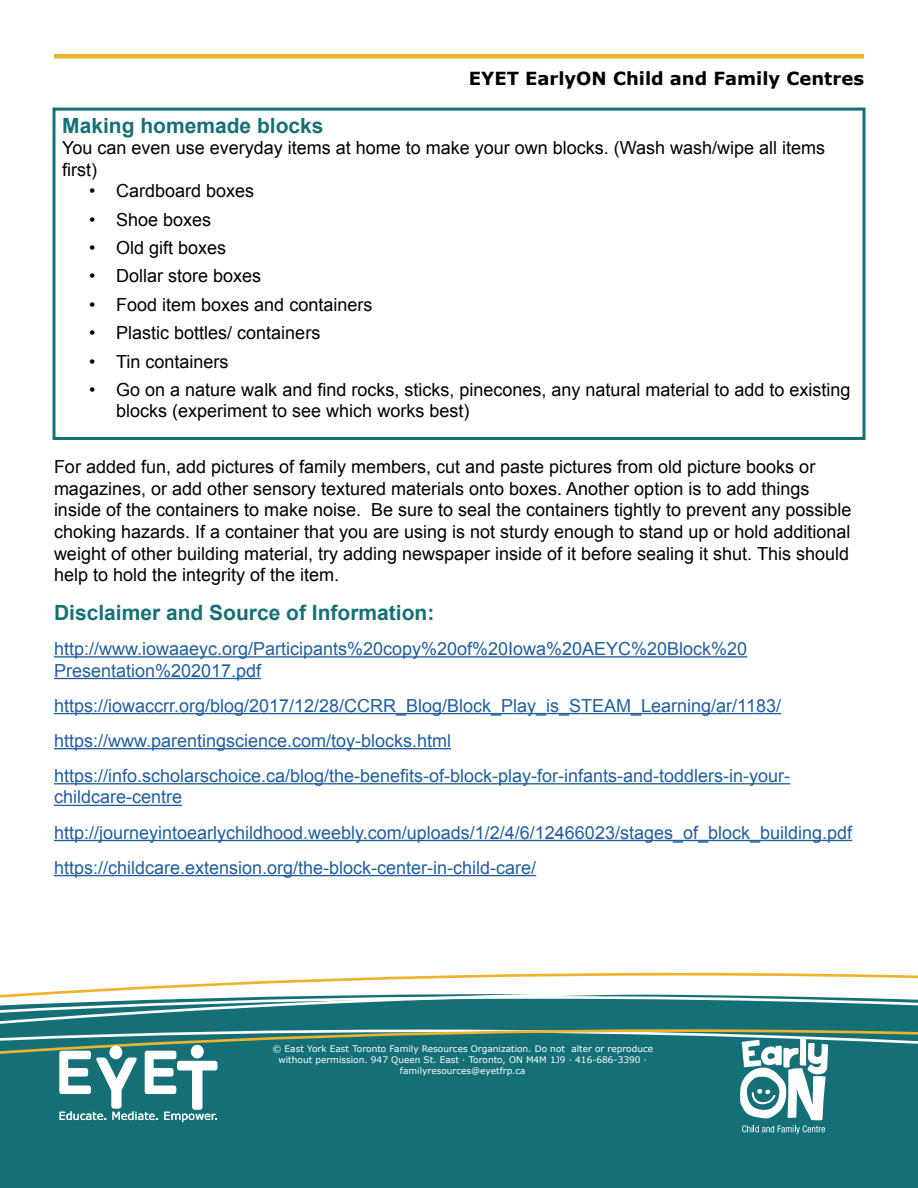
<style>
.page{position:relative;width:918px;height:1188px;background:#fff}
.page>*{position:absolute;margin:0;border:0;box-sizing:border-box;transform-origin:0 0}
.t1{font:700 21px "Arial";color:#167076}
.t2{font:18px/21.6px "Arial";color:#000}
.t3{font:18px/21.6px "Arial";color:#215e9e}
.t4{font:700 18px "Verdana";color:#000}
.t5{font:11.1px "Verdana";color:#fff}
.t6{font:9px/10.8px "Verdana";color:#fff;text-align:center}
</style>
<div class="page">
<svg style="left:81px;top:973px;width:837px;height:17px"></svg>
<svg style="left:0;top:990px;width:757px;height:6px"></svg>
<svg style="left:0;top:996px;width:918px;height:33px;background:#3b868c"></svg>
<div style="left:0;top:1029px;width:918px;height:159px;background:#156f76"></div>
<hr style="left:54px;top:54px;width:810px;height:4px;background:#eeb32b">
<div style="left:109px;top:1046px;width:13px;height:13px;background:#fff;border-radius:50%"></div>
<div style="left:191px;top:1045px;width:13px;height:13px;background:#fff;border-radius:50%"></div>
<svg style="left:59px;top:1051px;width:159px;height:71px"></svg>
<svg style="left:740px;top:1037px;width:88px;height:97px"></svg>
<hr style="left:54px;top:656px;width:693px;height:2px;background:#215e9e">
<hr style="left:54px;top:678px;width:207px;height:1px;background:#215e9e">
<hr style="left:54px;top:713px;width:727px;height:1px;background:#215e9e">
<hr style="left:54px;top:748px;width:397px;height:1px;background:#215e9e">
<hr style="left:54px;top:783px;width:736px;height:1px;background:#215e9e">
<hr style="left:54px;top:805px;width:128px;height:1px;background:#215e9e">
<hr style="left:54px;top:840px;width:798px;height:1px;background:#215e9e">
<hr style="left:54px;top:875px;width:482px;height:1px;background:#215e9e">
<div style="left:52px;top:108px;width:814px;height:332px;border:3px solid #167076"></div>
<p class="t4" style="left:469px;top:67px;width:397px">EYET EarlyON Child and Family Centres</p>
<p class="t1" style="left:62px;top:111px;width:263px">Making homemade blocks</p>
<p class="t2" style="left:62px;top:137px;width:764px">You can even use everyday items at home to make your own blocks. (Wash wash/wipe all items first)</p>
<p class="t2" style="left:89px;top:180px;width:167px">• Cardboard boxes</p>
<p class="t2" style="left:89px;top:209px;width:124px">• Shoe boxes</p>
<p class="t2" style="left:89px;top:237px;width:139px">• Old gift boxes</p>
<p class="t2" style="left:89px;top:266px;width:174px">• Dollar store boxes</p>
<p class="t2" style="left:89px;top:294px;width:285px">• Food item boxes and containers</p>
<p class="t2" style="left:89px;top:322px;width:233px">• Plastic bottles/ containers</p>
<p class="t2" style="left:89px;top:351px;width:141px">• Tin containers</p>
<p class="t2" style="left:116px;top:379px;width:736px;text-indent:-27px">• Go on a nature walk and find rocks, sticks, pinecones, any natural material to add to existing blocks (experiment to see which works best)</p>
<p class="t2" style="left:54px;top:456px;width:799px">For added fun, add pictures of family members, cut and paste pictures from old picture books or magazines, or add other sensory textured materials onto boxes. Another option is to add things inside of the containers to make noise. Be sure to seal the containers tightly to prevent any possible choking hazards. If a container that you are using is not sturdy enough to stand up or hold additional weight of other building material, try adding newspaper inside of it before sealing it shut. This should help to hold the integrity of the item.</p>
<p class="t1" style="left:54px;top:599px;width:382px">Disclaimer and Source of Information:</p>
<p class="t3" style="left:54px;top:638px;width:695px">http://www.iowaaeyc.org/Participants%20copy%20of%20Iowa%20AEYC%20Block%20<br>Presentation%202017.pdf</p>
<p class="t3" style="left:54px;top:695px;width:729px">https://iowaccrr.org/blog/2017/12/28/CCRR_Blog/Block_Play_is_STEAM_Learning/ar/1183/</p>
<p class="t3" style="left:54px;top:730px;width:399px">https://www.parentingscience.com/toy-blocks.html</p>
<p class="t3" style="left:54px;top:765px;width:738px">https://info.scholarschoice.ca/blog/the-benefits-of-block-play-for-infants-and-toddlers-in-your&shy;childcare-centre</p>
<p class="t3" style="left:54px;top:822px;width:800px">http://journeyintoearlychildhood.weebly.com/uploads/1/2/4/6/12466023/stages_of_block_building.pdf</p>
<p class="t3" style="left:54px;top:857px;width:484px">https://childcare.extension.org/the-block-center-in-child-care/</p>
<p class="t5" style="left:59px;top:1108px;width:161px">Educate. Mediate. Empower.</p>
<p class="t6" style="left:272px;top:1044px;width:382px">© East York East Toronto Family Resources Organization. Do not alter or reproduce without permission. 947 Queen St. East · Toronto, ON M4M 1J9 · 416-686-3390 · familyresources@eyetfrp.ca</p>
</div>
